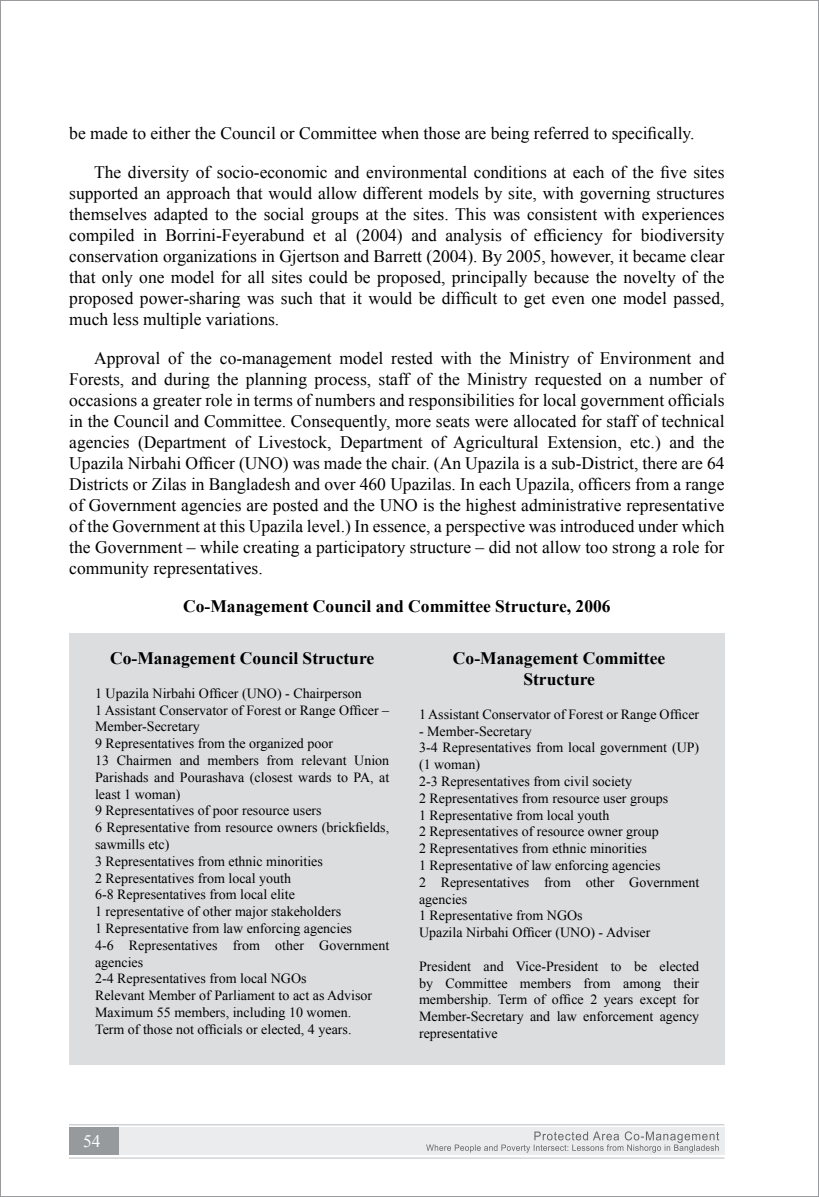
<style>
.page{position:relative;width:819px;height:1197px;background:#fff}
.page>*{position:absolute;margin:0;border:0;box-sizing:border-box;transform-origin:0 0}
.t1{font:17.5px/21px "Times New Roman";color:#000;text-align:justify}
.t2{font:700 17.5px/21px "Times New Roman";color:#000;text-align:center}
.t3{font:17.5px "Times New Roman";color:#fff}
.t4{font:14px/16.8px "Times New Roman";color:#000}
</style>
<div class="page">
<div style="left:69px;top:1128px;width:655px;height:27px;background:#ebeced"></div>
<div style="left:69px;top:1128px;width:49px;height:27px;background:#979a9c"></div>
<svg style="left:426px;top:1131px;width:293px;height:22px"></svg>
<hr style="left:69px;top:1158px;width:656px;height:1px;background:#bcbdc0">
<hr style="left:69px;top:1124px;width:655px;height:1px;background:#bcbdc0">
<div style="left:69px;top:634px;width:655px;height:431px;background:#dcddde"></div>
<p class="t1" style="left:69px;top:123px;width:627px">be made to either the Council or Committee when those are being referred to specifically.</p>
<p class="t1" style="left:69px;top:161px;width:657px;text-indent:25px">The diversity of socio-economic and environmental conditions at each of the five sites supported an approach that would allow different models by site, with governing structures themselves adapted to the social groups at the sites. This was consistent with experiences compiled in Borrini-Feyerabund et al (2004) and analysis of efficiency for biodiversity conservation organizations in Gjertson and Barrett (2004). By 2005, however, it became clear that only one model for all sites could be proposed, principally because the novelty of the proposed power-sharing was such that it would be difficult to get even one model passed, much less multiple variations.</p>
<p class="t1" style="left:69px;top:347px;width:657px;text-indent:25px">Approval of the co-management model rested with the Ministry of Environment and Forests, and during the planning process, staff of the Ministry requested on a number of occasions a greater role in terms of numbers and responsibilities for local government officials in the Council and Committee. Consequently, more seats were allocated for staff of technical agencies (Department of Livestock, Department of Agricultural Extension, etc.) and the Upazila Nirbahi Officer (UNO) was made the chair. (An Upazila is a sub-District, there are 64<br>Districts or Zilas in Bangladesh and over 460 Upazilas. In each Upazila, officers from a range of Government agencies are posted and the UNO is the highest administrative representative of the Government at this Upazila level.) In essence, a perspective was introduced under which the Government – while creating a participatory structure – did not allow too strong a role for community representatives.</p>
<p class="t2" style="left:183px;top:596px;width:429px">Co-Management Council and Committee Structure, 2006</p>
<p class="t2" style="left:110px;top:647px;width:266px">Co-Management Council Structure</p>
<p class="t4" style="left:95px;top:684px;width:296px">1 Upazila Nirbahi Officer (UNO) - Chairperson<br>1 Assistant Conservator of Forest or Range Officer – Member-Secretary<br>9 Representatives from the organized poor<br>13 Chairmen and members from relevant Union Parishads and Pourashava (closest wards to PA, at least 1 woman)<br>9 Representatives of poor resource users<br>6 Representative from resource owners (brickfields, sawmills etc)<br>3 Representatives from ethnic minorities<br>2 Representatives from local youth<br>6-8 Representatives from local elite<br>1 representative of other major stakeholders<br>1 Representative from law enforcing agencies<br>4-6 Representatives from other Government agencies<br>2-4 Representatives from local NGOs<br>Relevant Member of Parliament to act as Advisor Maximum 55 members, including 10 women.<br>Term of those not officials or elected, 4 years.</p>
<p class="t2" style="left:453px;top:647px;width:214px">Co-Management Committee<br>Structure</p>
<p class="t4" style="left:419px;top:705px;width:282px">1 Assistant Conservator of Forest or Range Officer</p>
<p class="t4" style="left:419px;top:722px;width:282px">- Member-Secretary<br>3-4 Representatives from local government (UP) (1 woman)<br>2-3 Representatives from civil society<br>2 Representatives from resource user groups<br>1 Representative from local youth<br>2 Representatives of resource owner group<br>2 Representatives from ethnic minorities<br>1 Representative of law enforcing agencies<br>2 Representatives from other Government agencies<br>1 Representative from NGOs<br>Upazila Nirbahi Officer (UNO) - Adviser</p>
<p class="t4" style="left:419px;top:957px;width:282px;text-align:justify">President and Vice-President to be elected by Committee members from among their membership. Term of office 2 years except for Member-Secretary and law enforcement agency representative</p>
<p class="t3" style="left:83px;top:1129px;width:19px">54</p>
</div>
